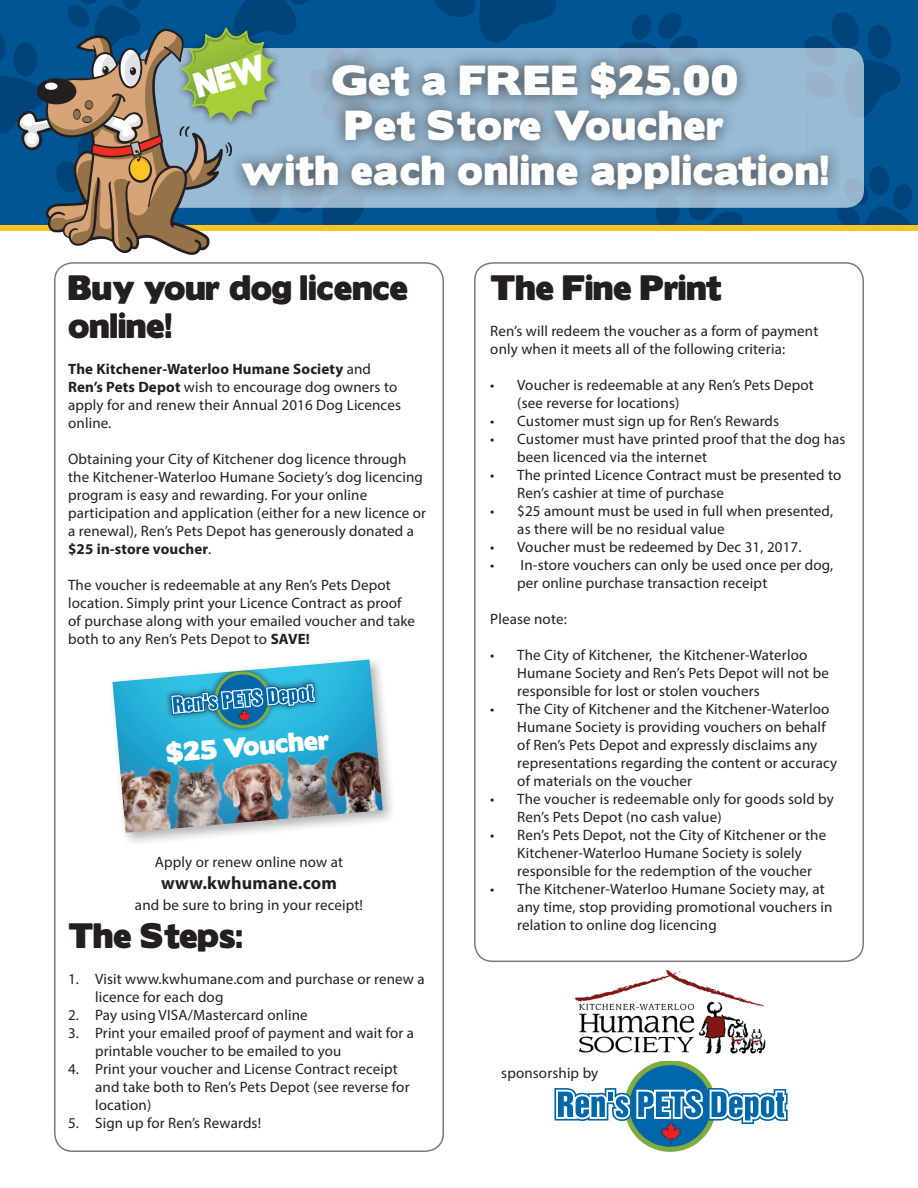
<style>
.page{position:relative;width:918px;height:1188px;background:#fff}
.page>*{position:absolute;margin:0;border:0;box-sizing:border-box;transform-origin:0 0}
.t1{font:37.5px/45px "Boris Black Bloxx";letter-spacing:.03em;color:#fff;text-align:center}
.t2{font:31.5px/37.8px "Boris Black Bloxx";color:#231f20}
.t3{font:24.3px "Boris Black Bloxx";color:#fff}
.t4{font:700 18px "Myriad Pro";letter-spacing:.01em;color:#231f20}
.t5{font:15px/18px "Myriad Pro";letter-spacing:.01em;color:#231f20}
.t6{font:700 15px "Myriad Pro";letter-spacing:.01em;color:#231f20}
.s1{font-weight:400}
.s2{font-weight:700}
</style>
<div class="page">
<div style="left:0;top:0;width:918px;height:228px;background:#005595"></div>
<svg style="left:656px;top:208px;width:87px;height:17px"></svg>
<svg style="left:434px;top:0;width:122px;height:42px"></svg>
<svg style="left:619px;top:12px;width:79px;height:36px"></svg>
<svg style="left:804px;top:12px;width:97px;height:105px"></svg>
<div style="left:869px;top:166px;width:21px;height:30px;background:#00447b;border-radius:50%"></div>
<svg style="left:838px;top:177px;width:74px;height:48px"></svg>
<div style="left:0;top:225px;width:918px;height:5px;background:#fec422"></div>
<div style="left:138px;top:48px;width:726px;height:160px;background:#99bbd4;border-radius:18px"></div>
<div style="left:229px;top:48px;width:614px;height:157px;background:#231f20;opacity:.75"></div>
<div style="left:474px;top:262px;width:390px;height:700px;border:2px solid #231f20;border-radius:18px"></div>
<svg style="left:554px;top:1061px;width:234px;height:91px"></svg>
<img style="left:574px;top:969px;width:192px;height:85px">
<div style="left:107px;top:654px;width:290px;height:193px;background:#231f20;opacity:.36"></div>
<img style="left:112px;top:660px;width:271px;height:173px">
<svg style="left:162px;top:660px;width:162px;height:81px"></svg>
<svg style="left:0;top:0;width:391px;height:572px"></svg>
<p class="t1" style="left:332px;top:59px;width:408px">Get a FREE $25.00<br>Pet Store Voucher</p>
<p class="t1" style="left:241px;top:149px;width:589px">with each online application!</p>
<p class="t2" style="left:68px;top:270px;width:342px">Buy your dog licence online!</p>
<p class="t6" style="left:68px;top:359px;width:304px">The Kitchener-Waterloo Humane Society <span class="s1">and</span></p>
<p class="t5" style="left:68px;top:378px;width:334px"><span class="s2">Ren’s Pets Depot</span> wish to encourage dog owners to apply for and renew their Annual 2016 Dog Licences online.</p>
<p class="t5" style="left:68px;top:450px;width:359px">Obtaining your City of Kitchener dog licence through the Kitchener-Waterloo Humane Society’s dog licencing program is easy and rewarding. For your online participation and application (either for a new licence or a renewal), Ren’s Pets Depot has generously donated a <span class="s2">$25 in-store voucher</span>.</p>
<p class="t5" style="left:68px;top:576px;width:324px">The voucher is redeemable at any Ren’s Pets Depot</p>
<p class="t5" style="left:68px;top:594px;width:348px">location. Simply print your Licence Contract as proof of purchase along with your emailed voucher and take both to any Ren’s Pets Depot to <span class="s2">SAVE!</span></p>
<p class="t3" style="left:165px;top:735px;width:165px;rotate:-5deg">$25 Voucher</p>
<p class="t5" style="left:155px;top:853px;width:190px">Apply or renew online now at</p>
<p class="t4" style="left:161px;top:871px;width:177px">www.kwhumane.com</p>
<p class="t5" style="left:135px;top:896px;width:230px">and be sure to bring in your receipt!</p>
<p class="t2" style="left:68px;top:917px;width:176px">The Steps:</p>
<p class="t5" style="left:95px;top:969px;width:331px;text-indent:-27px">1. Visit www.kwhumane.com and purchase or renew a licence for each dog</p>
<p class="t5" style="left:68px;top:1005px;width:241px">2. Pay using VISA/Mastercard online</p>
<p class="t5" style="left:95px;top:1023px;width:320px;text-indent:-27px">3. Print your emailed proof of payment and wait for a printable voucher to be emailed to you</p>
<p class="t5" style="left:95px;top:1059px;width:316px;text-indent:-27px">4. Print your voucher and License Contract receipt and take both to Ren’s Pets Depot (see reverse for location)</p>
<p class="t5" style="left:68px;top:1113px;width:195px">5. Sign up for Ren’s Rewards!</p>
<p class="t2" style="left:490px;top:270px;width:233px">The Fine Print</p>
<p class="t5" style="left:490px;top:322px;width:330px">Ren’s will redeem the voucher as a form of payment only when it meets all of the following criteria:</p>
<p class="t5" style="left:517px;top:376px;width:298px;text-indent:-27px">• Voucher is redeemable at any Ren’s Pets Depot (see reverse for locations)</p>
<p class="t5" style="left:490px;top:412px;width:290px">• Customer must sign up for Ren’s Rewards</p>
<p class="t5" style="left:517px;top:430px;width:330px;text-indent:-27px">• Customer must have printed proof that the dog has been licenced via the internet</p>
<p class="t5" style="left:517px;top:466px;width:326px;text-indent:-27px">• The printed Licence Contract must be presented to<br>Ren’s cashier at time of purchase</p>
<p class="t5" style="left:517px;top:502px;width:317px;text-indent:-27px">• $25 amount must be used in full when presented, as there will be no residual value</p>
<p class="t5" style="left:490px;top:538px;width:313px">• Voucher must be redeemed by Dec 31, 2017.</p>
<p class="t5" style="left:517px;top:556px;width:318px;text-indent:-27px">• In-store vouchers can only be used once per dog, per online purchase transaction receipt</p>
<p class="t5" style="left:490px;top:610px;width:78px">Please note:</p>
<p class="t5" style="left:517px;top:646px;width:313px;text-indent:-27px">• The City of Kitchener, the Kitchener-Waterloo<br>Humane Society and Ren’s Pets Depot will not be responsible for lost or stolen vouchers</p>
<p class="t5" style="left:517px;top:700px;width:321px;text-indent:-27px">• The City of Kitchener and the Kitchener-Waterloo Humane Society is providing vouchers on behalf of Ren’s Pets Depot and expressly disclaims any representations regarding the content or accuracy of materials on the voucher</p>
<p class="t5" style="left:517px;top:790px;width:318px;text-indent:-27px">• The voucher is redeemable only for goods sold by<br>Ren’s Pets Depot (no cash value)</p>
<p class="t5" style="left:517px;top:826px;width:310px;text-indent:-27px">• Ren’s Pets Depot, not the City of Kitchener or the<br>Kitchener-Waterloo Humane Society is solely responsible for the redemption of the voucher</p>
<p class="t5" style="left:517px;top:880px;width:317px;text-indent:-27px">• The Kitchener-Waterloo Humane Society may, at any time, stop providing promotional vouchers in relation to online dog licencing</p>
<p class="t5" style="left:501px;top:1063px;width:99px">sponsorship by</p>
</div>
